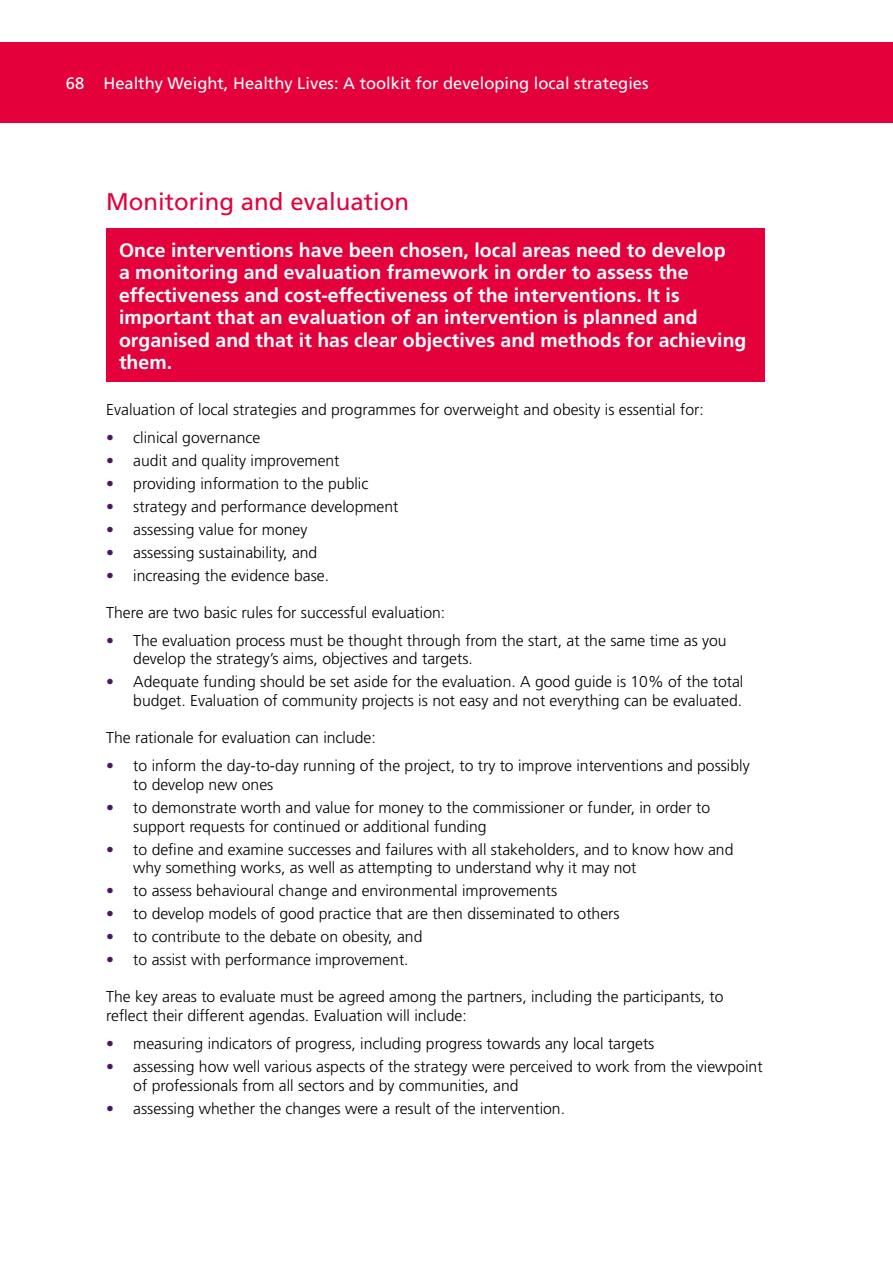
<style>
.page{position:relative;width:893px;height:1263px;background:#fff}
.page>*{position:absolute;margin:0;border:0;box-sizing:border-box;transform-origin:0 0}
.t1{font:24px "Frutiger";color:#e4003b}
.t2{font:700 19.5px/22.5px "Frutiger";color:#fff}
.t3{font:16.5px "Frutiger";color:#fff}
.t4{font:300 15.75px/18.8px "Frutiger";color:#000}
.s1{font-weight:400;color:#4d1665}
</style>
<div class="page">
<div style="left:0;top:43px;width:893px;height:80px;background:#e4003b"></div>
<div style="left:106px;top:229px;width:659px;height:153px;background:#e4003b"></div>
<p class="t3" style="left:66px;top:74px;width:584px">68 Healthy Weight, Healthy Lives: A toolkit for developing local strategies</p>
<h2 class="t1" style="left:106px;top:188px;width:304px">Monitoring and evaluation</h2>
<p class="t2" style="left:119px;top:238px;width:629px">Once interventions have been chosen, local areas need to develop<br>a monitoring and evaluation framework in order to assess the effectiveness and cost-effectiveness of the interventions. It is important that an evaluation of an intervention is planned and organised and that it has clear objectives and methods for achieving them.</p>
<p class="t4" style="left:106px;top:400px;width:599px">Evaluation of local strategies and programmes for overweight and obesity is essential for:</p>
<p class="t4" style="left:106px;top:428px;width:156px"><span class="s1">•</span> clinical governance</p>
<p class="t4" style="left:106px;top:451px;width:235px"><span class="s1">•</span> audit and quality improvement</p>
<p class="t4" style="left:106px;top:474px;width:264px"><span class="s1">•</span> providing information to the public</p>
<p class="t4" style="left:106px;top:497px;width:294px"><span class="s1">•</span> strategy and performance development</p>
<p class="t4" style="left:106px;top:520px;width:203px"><span class="s1">•</span> assessing value for money</p>
<p class="t4" style="left:106px;top:543px;width:213px"><span class="s1">•</span> assessing sustainability, and</p>
<p class="t4" style="left:106px;top:566px;width:224px"><span class="s1">•</span> increasing the evidence base.</p>
<p class="t4" style="left:106px;top:603px;width:340px">There are two basic rules for successful evaluation:</p>
<p class="t4" style="left:133px;top:631px;width:595px;text-indent:-27px"><span class="s1">•</span> The evaluation process must be thought through from the start, at the same time as you develop the strategy’s aims, objectives and targets.</p>
<p class="t4" style="left:106px;top:672px;width:639px;text-align:right"><span class="s1">•</span> Adequate funding should be set aside for the evaluation. A good guide is 10% of the total budget. Evaluation of community projects is not easy and not everything can be evaluated.</p>
<p class="t4" style="left:106px;top:728px;width:271px">The rationale for evaluation can include:</p>
<p class="t4" style="left:133px;top:756px;width:618px;text-indent:-27px"><span class="s1">•</span> to inform the day-to-day running of the project, to try to improve interventions and possibly to develop new ones</p>
<p class="t4" style="left:133px;top:798px;width:578px;text-indent:-27px"><span class="s1">•</span> to demonstrate worth and value for money to the commissioner or funder, in order to support requests for continued or additional funding</p>
<p class="t4" style="left:133px;top:840px;width:602px;text-indent:-27px"><span class="s1">•</span> to define and examine successes and failures with all stakeholders, and to know how and why something works, as well as attempting to understand why it may not</p>
<p class="t4" style="left:106px;top:881px;width:452px"><span class="s1">•</span> to assess behavioural change and environmental improvements</p>
<p class="t4" style="left:106px;top:904px;width:515px"><span class="s1">•</span> to develop models of good practice that are then disseminated to others</p>
<p class="t4" style="left:106px;top:927px;width:318px"><span class="s1">•</span> to contribute to the debate on obesity, and</p>
<p class="t4" style="left:106px;top:950px;width:304px"><span class="s1">•</span> to assist with performance improvement.</p>
<p class="t4" style="left:106px;top:987px;width:619px">The key areas to evaluate must be agreed among the partners, including the participants, to reflect their different agendas. Evaluation will include:</p>
<p class="t4" style="left:106px;top:1034px;width:550px"><span class="s1">•</span> measuring indicators of progress, including progress towards any local targets</p>
<p class="t4" style="left:133px;top:1057px;width:631px;text-indent:-27px"><span class="s1">•</span> assessing how well various aspects of the strategy were perceived to work from the viewpoint of professionals from all sectors and by communities, and</p>
<p class="t4" style="left:106px;top:1099px;width:460px"><span class="s1">•</span> assessing whether the changes were a result of the intervention.</p>
</div>
